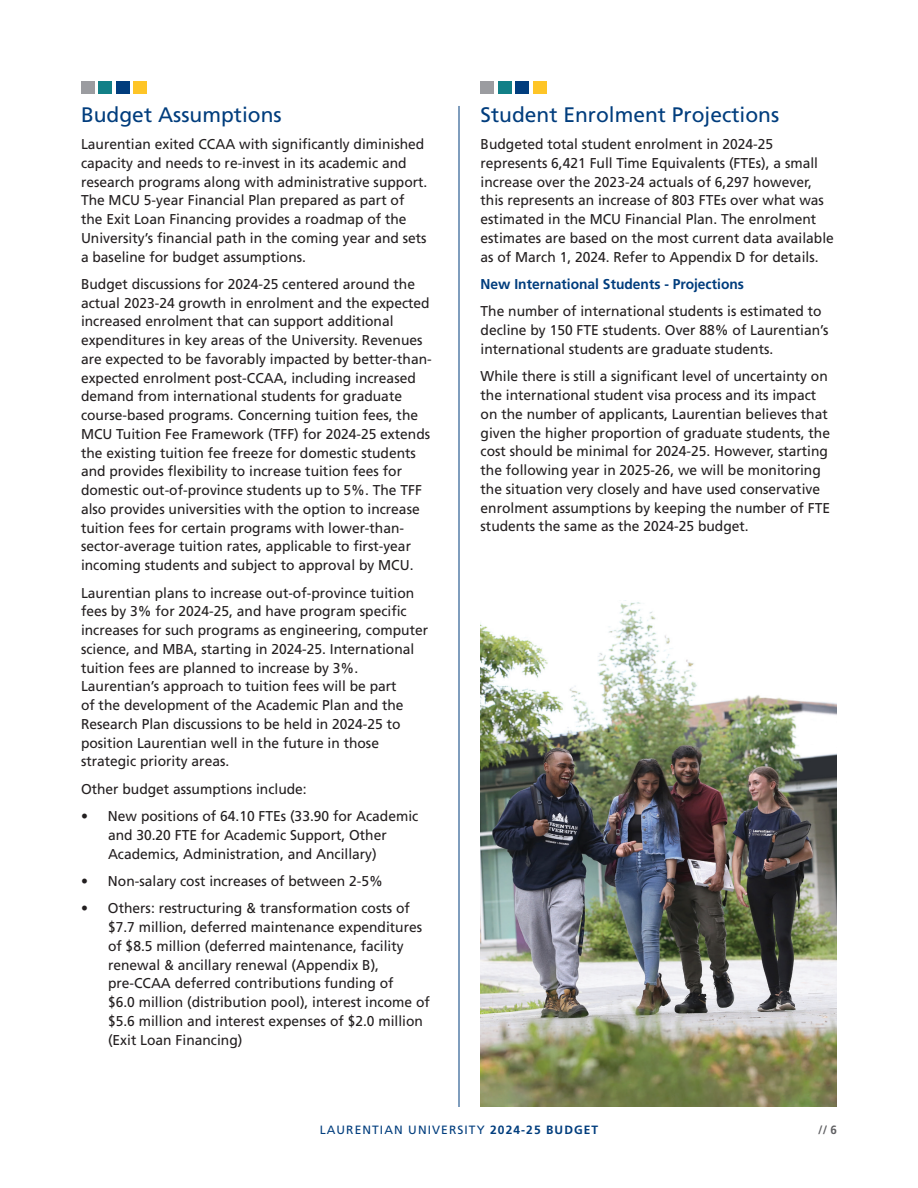
<style>
.page{position:relative;width:918px;height:1188px;background:#fff}
.page>*{position:absolute;margin:0;border:0;box-sizing:border-box;transform-origin:0 0}
.t1{font:21px "Frutiger LT Std";color:#013d7d}
.t2{font:14.25px/18.8px "Frutiger LT Std";color:#231f20}
.t3{font:700 14.25px "Frutiger LT Std";color:#013d7d}
.t4{font:12px "Frutiger LT Std";letter-spacing:.09em;color:#013d7d}
.t5{font:700 12px "Frutiger LT Std";color:#5f5f62}
.s1{font-weight:700}
</style>
<div class="page">
<div style="left:133px;top:81px;width:14px;height:13px;background:#fec527"></div>
<div style="left:116px;top:81px;width:13px;height:13px;background:#013d7d"></div>
<div style="left:81px;top:81px;width:14px;height:13px;background:#9b9ca0"></div>
<div style="left:98px;top:81px;width:14px;height:13px;background:#128087"></div>
<div style="left:533px;top:81px;width:13px;height:13px;background:#fec527"></div>
<div style="left:515px;top:81px;width:14px;height:13px;background:#013d7d"></div>
<div style="left:481px;top:81px;width:13px;height:13px;background:#9b9ca0"></div>
<div style="left:498px;top:81px;width:14px;height:13px;background:#128087"></div>
<hr style="left:459px;top:106px;width:1px;height:1001px;background:#013d7d">
<img style="left:481px;top:600px;width:356px;height:507px">
<p class="t1" style="left:81px;top:102px;width:202px">Budget Assumptions</p>
<p class="t2" style="left:81px;top:135px;width:348px">Laurentian exited CCAA with significantly diminished capacity and needs to re-invest in its academic and research programs along with administrative support.<br>The MCU 5-year Financial Plan prepared as part of the Exit Loan Financing provides a roadmap of the University’s financial path in the coming year and sets a baseline for budget assumptions.</p>
<p class="t2" style="left:81px;top:275px;width:352px">Budget discussions for 2024-25 centered around the actual 2023-24 growth in enrolment and the expected increased enrolment that can support additional expenditures in key areas of the University. Revenues are expected to be favorably impacted by better-than&shy;expected enrolment post-CCAA, including increased demand from international students for graduate course-based programs. Concerning tuition fees, the MCU Tuition Fee Framework (TFF) for 2024-25 extends the existing tuition fee freeze for domestic students and provides flexibility to increase tuition fees for domestic out-of-province students up to 5%. The TFF also provides universities with the option to increase tuition fees for certain programs with lower-than&shy;sector-average tuition rates, applicable to first-year incoming students and subject to approval by MCU.</p>
<p class="t2" style="left:81px;top:583px;width:349px">Laurentian plans to increase out-of-province tuition fees by 3% for 2024-25, and have program specific increases for such programs as engineering, computer science, and MBA, starting in 2024-25. International tuition fees are planned to increase by 3%.<br>Laurentian’s approach to tuition fees will be part<br>of the development of the Academic Plan and the Research Plan discussions to be held in 2024-25 to position Laurentian well in the future in those strategic priority areas.</p>
<p class="t2" style="left:81px;top:780px;width:227px">Other budget assumptions include:</p>
<p class="t2" style="left:108px;top:807px;width:312px;text-indent:-27px">• New positions of 64.10 FTEs (33.90 for Academic and 30.20 FTE for Academic Support, Other<br>Academics, Administration, and Ancillary)</p>
<p class="t2" style="left:81px;top:872px;width:303px">• Non-salary cost increases of between 2-5%</p>
<p class="t2" style="left:108px;top:899px;width:323px;text-indent:-27px">• Others: restructuring &amp; transformation costs of $7.7 million, deferred maintenance expenditures of $8.5 million (deferred maintenance, facility renewal &amp; ancillary renewal (Appendix B), pre-CCAA deferred contributions funding of<br>$6.0 million (distribution pool), interest income of $5.6 million and interest expenses of $2.0 million (Exit Loan Financing)</p>
<p class="t1" style="left:481px;top:102px;width:300px">Student Enrolment Projections</p>
<p class="t2" style="left:481px;top:135px;width:355px">Budgeted total student enrolment in 2024-25 represents 6,421 Full Time Equivalents (FTEs), a small increase over the 2023-24 actuals of 6,297 however, this represents an increase of 803 FTEs over what was estimated in the MCU Financial Plan. The enrolment estimates are based on the most current data available as of March 1, 2024. Refer to Appendix D for details.</p>
<p class="t3" style="left:481px;top:276px;width:265px">New International Students - Projections</p>
<p class="t2" style="left:481px;top:302px;width:349px">The number of international students is estimated to decline by 150 FTE students. Over 88% of Laurentian’s international students are graduate students.</p>
<p class="t2" style="left:481px;top:367px;width:351px">While there is still a significant level of uncertainty on the international student visa process and its impact on the number of applicants, Laurentian believes that given the higher proportion of graduate students, the cost should be minimal for 2024-25. However, starting the following year in 2025-26, we will be monitoring the situation very closely and have used conservative enrolment assumptions by keeping the number of FTE students the same as the 2024-25 budget.</p>
<p class="t4" style="left:320px;top:1123px;width:280px">LAURENTIAN UNIVERSITY <span class="s1">2024-25 BUDGET</span></p>
<p class="t5" style="left:818px;top:1123px;width:20px">// 6</p>
</div>
